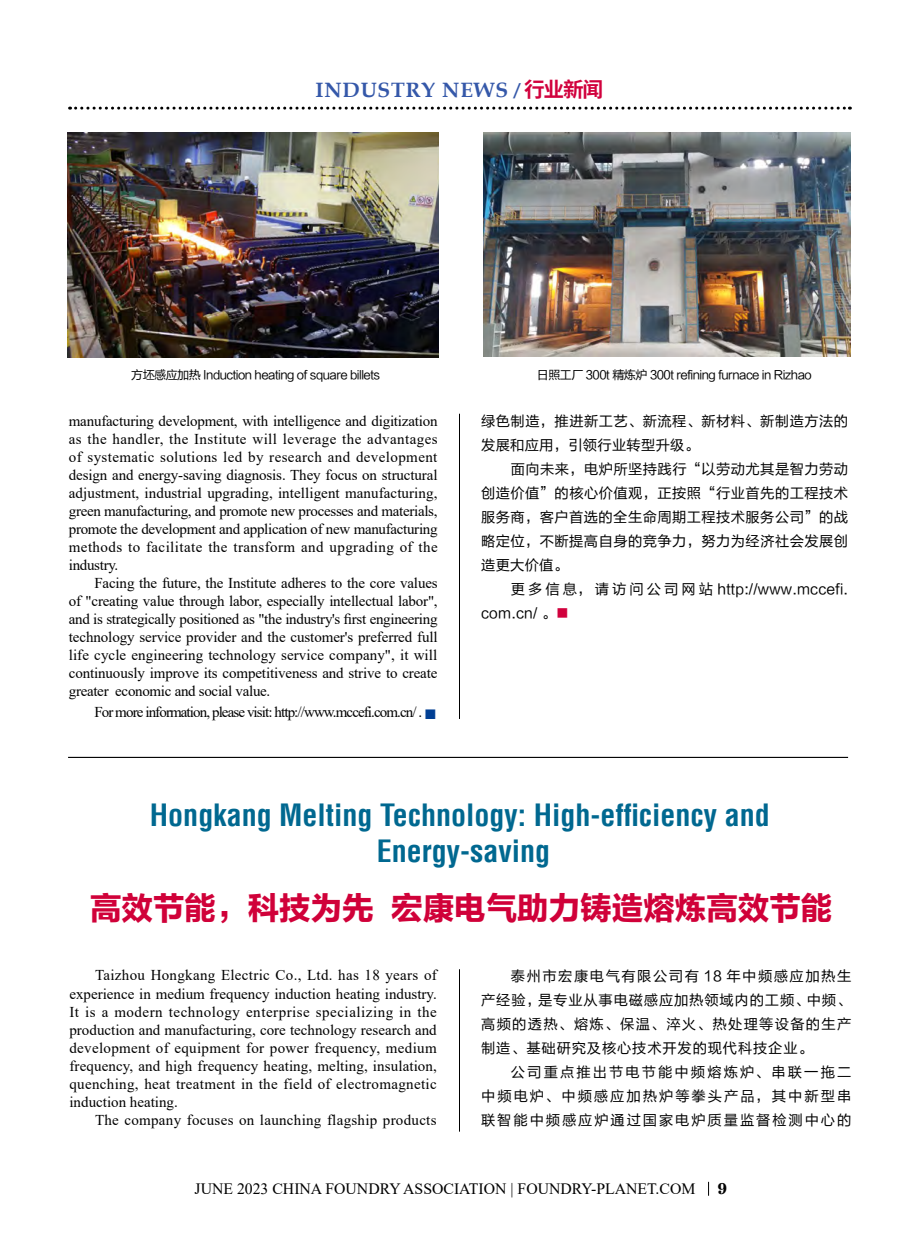
<style>
.page{position:relative;width:919px;height:1238px;background:#fff}
.page>*{position:absolute;margin:0;border:0;box-sizing:border-box;transform-origin:0 0}
.t1{font:31.5px "FZLTDHK GBK1 0";color:#d00139}
.t2{font:700 condensed 30px/36px "Helvetica LT";color:#006890;text-align:center}
.t3{font:700 20.7px "Book Antiqua";letter-spacing:.04em;color:#3558a9}
.t4{font:15.75px "Times New Roman";color:#000}
.t5{font:700 15.75px "New Century Schlbk";color:#000}
.t6{font:15px/18px "Times New Roman";color:#000;text-align:justify}
.t7{font:15px "Times New Roman";letter-spacing:-.06em;color:#000}
.t8{font:15px "Times New Roman";letter-spacing:.02em;color:#000}
.t9{font:14.25px/24px "FZLTHJW GB1 0";letter-spacing:.06em;color:#000;text-align:justify}
.t10{font:14.25px/24px "FZLTHJW GB1 0";letter-spacing:.035em;color:#000}
.t11{font:14.25px/24px "FZLTHJW GB1 0";letter-spacing:.02em;color:#000}
.t12{font:12px "FZLTHJW GB1 0";letter-spacing:-.04em;color:#000}
.s1{font-size:16.5px}
.s2{font-family:"Source Han Sans SC";color:#d1013d}
.s3{font-size:21px;color:#013f94}
.s4{font-size:12px;color:#d1013d}
</style>
<div class="page">
<svg style="left:708px;top:1181px;width:1px;height:14px"></svg>
<svg style="left:70px;top:107px;width:780px;height:3px"></svg>
<hr style="left:68px;top:756px;width:780px;height:2px;background:#000">
<hr style="left:459px;top:969px;width:1px;height:162px;background:#000">
<hr style="left:459px;top:414px;width:1px;height:305px;background:#000">
<img style="left:68px;top:132px;width:370px;height:225px">
<img style="left:483px;top:132px;width:367px;height:225px">
<h3 class="t3" style="left:315px;top:75px;width:289px">INDUSTRY NEWS <span class="s1">/</span> <span class="s2">行业新闻</span></h3>
<p class="t12" style="left:131px;top:368px;width:251px">方坯感应加热 Induction heating of square billets</p>
<p class="t12" style="left:536px;top:368px;width:276px">日照工厂 300t 精炼炉 300t refining furnace in Rizhao</p>
<p class="t6" style="left:69px;top:411px;width:370px">manufacturing development, with intelligence and digitization as the handler, the Institute will leverage the advantages of systematic solutions led by research and development design and energy-saving diagnosis. They focus on structural adjustment, industrial upgrading, intelligent manufacturing, green manufacturing, and promote new processes and materials, promote the development and application of new manufacturing methods to facilitate the transform and upgrading of the industry.</p>
<p class="t6" style="left:69px;top:573px;width:370px;text-indent:26px">Facing the future, the Institute adheres to the core values of "creating value through labor, especially intellectual labor", and is strategically positioned as "the industry's first engineering technology service provider and the customer's preferred full life cycle engineering technology service company", it will continuously improve its competitiveness and strive to create greater economic and social value.</p>
<p class="t7" style="left:94px;top:701px;width:344px">For more information, please visit: http://www.mccefi.com.cn/ . <span class="s3">■</span></p>
<p class="t10" style="left:481px;top:409px;width:368px">绿色制造，推进新工艺、新流程、新材料、新制造方法的发展和应用，引领行业转型升级。</p>
<p class="t9" style="left:481px;top:457px;width:368px;text-indent:30px">面向未来，电炉所坚持践行“以劳动尤其是智力劳动创造价值”的核心价值观，正按照“行业首先的工程技术服务商，客户首选的全生命周期工程技术服务公司”的战略定位，不断提高自身的竞争力，努力为经济社会发展创造更大价值。</p>
<p class="t11" style="left:481px;top:577px;width:368px;text-indent:30px">更多信息，请访问公司网站 http://www.mccefi. com.cn/ 。<span class="s4">■</span></p>
<h2 class="t2" style="left:150px;top:796px;width:621px">Hongkang Melting Technology: High-efficiency and<br>Energy-saving</h2>
<h1 class="t1" style="left:90px;top:890px;width:743px">高效节能，科技为先 宏康电气助力铸造熔炼高效节能</h1>
<p class="t6" style="left:69px;top:965px;width:369px;text-indent:26px">Taizhou Hongkang Electric Co., Ltd. has 18 years of experience in medium frequency induction heating industry.<br>It is a modern technology enterprise specializing in the production and manufacturing, core technology research and development of equipment for power frequency, medium frequency, and high frequency heating, melting, insulation, quenching, heat treatment in the field of electromagnetic induction heating.</p>
<p class="t8" style="left:95px;top:1108px;width:343px">The company focuses on launching flagship products</p>
<p class="t9" style="left:481px;top:964px;width:371px;text-indent:30px">泰州市宏康电气有限公司有 18 年中频感应加热生产经验，是专业从事电磁感应加热领域内的工频、中频、高频的透热、熔炼、保温、淬火、热处理等设备的生产制造、基础研究及核心技术开发的现代科技企业。</p>
<p class="t9" style="left:481px;top:1060px;width:371px;text-indent:30px">公司重点推出节电节能中频熔炼炉、串联一拖二中频电炉、中频感应加热炉等拳头产品，其中新型串联智能中频感应炉通过国家电炉质量监督检测中心的</p>
<p class="t4" style="left:194px;top:1177px;width:502px">JUNE 2023 CHINA FOUNDRY ASSOCIATION | FOUNDRY-PLANET.COM</p>
<p class="t5" style="left:717px;top:1178px;width:11px">9</p>
</div>
